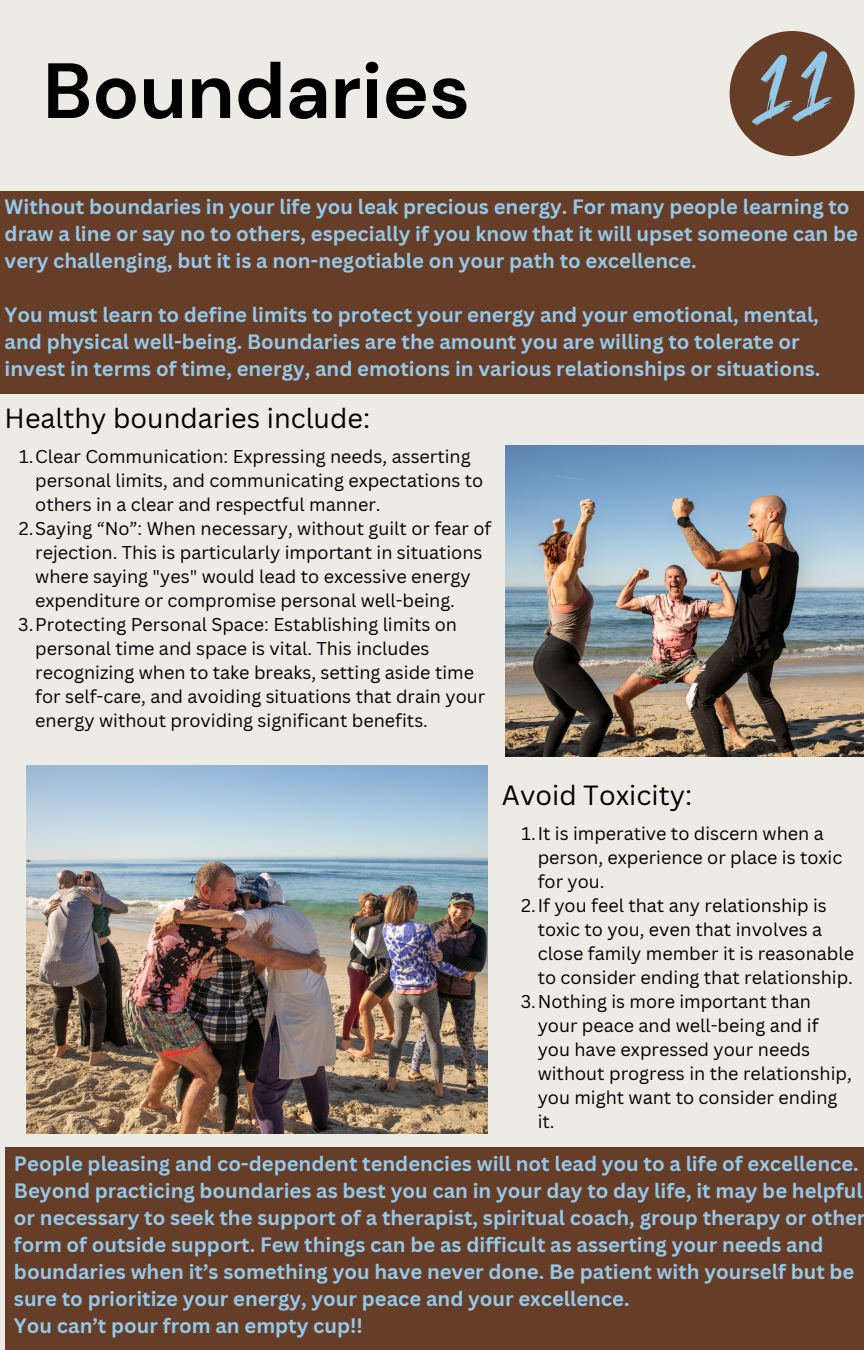
<style>
.page{position:relative;width:864px;height:1350px;background:#edebe6}
.page>*{position:absolute;margin:0;border:0;box-sizing:border-box;transform-origin:0 0}
.t1{font:700 78.08px "DM Sans";color:#000}
.t2{font:27px "Canva Sans";color:#000}
.t3{font:700 20.25px/27px "Canva Sans";color:#94c8e9}
.t4{font:18px/24.1px "Canva Sans";color:#000}
</style>
<div class="page">
<div style="left:730px;top:31px;width:125px;height:125px;background:#663d27;border-radius:50%"></div>
<svg style="left:752px;top:51px;width:80px;height:75px"></svg>
<img style="left:506px;top:446px;width:357px;height:310px">
<div style="left:0;top:191px;width:864px;height:202px;background:#663d27"></div>
<img style="left:27px;top:766px;width:461px;height:367px">
<div style="left:5px;top:1147px;width:859px;height:202px;background:#663d27"></div>
<p class="t1" style="left:43px;top:41px;width:429px">Boundaries</p>
<p class="t3" style="left:5px;top:193px;width:855px">Without boundaries in your life you leak precious energy. For many people learning to draw a line or say no to others, especially if you know that it will upset someone can be very challenging, but it is a non-negotiable on your path to excellence.</p>
<p class="t3" style="left:5px;top:301px;width:817px">You must learn to define limits to protect your energy and your emotional, mental, and physical well-being. Boundaries are the amount you are willing to tolerate or invest in terms of time, energy, and emotions in various relationships or situations.</p>
<p class="t2" style="left:5px;top:400px;width:367px">Healthy boundaries include:</p>
<p class="t4" style="left:35px;top:444px;width:450px;text-indent:-16px">1.Clear Communication: Expressing needs, asserting personal limits, and communicating expectations to others in a clear and respectful manner.</p>
<p class="t4" style="left:35px;top:516px;width:458px;text-indent:-16px">2.Saying “No”: When necessary, without guilt or fear of rejection. This is particularly important in situations where saying "yes" would lead to excessive energy expenditure or compromise personal well-being.</p>
<p class="t4" style="left:35px;top:612px;width:452px;text-indent:-17px">3.Protecting Personal Space: Establishing limits on personal time and space is vital. This includes recognizing when to take breaks, setting aside time for self-care, and avoiding situations that drain your energy without providing significant benefits.</p>
<p class="t2" style="left:502px;top:776px;width:192px">Avoid Toxicity:</p>
<p class="t4" style="left:538px;top:821px;width:306px;text-indent:-16px">1.It is imperative to discern when a person, experience or place is toxic for you.</p>
<p class="t4" style="left:538px;top:893px;width:318px;text-indent:-16px">2.If you feel that any relationship is toxic to you, even that involves a close family member it is reasonable to consider ending that relationship.</p>
<p class="t4" style="left:538px;top:989px;width:316px;text-indent:-17px">3.Nothing is more important than your peace and well-being and if you have expressed your needs without progress in the relationship, you might want to consider ending it.</p>
<p class="t3" style="left:14px;top:1149px;width:853px">People pleasing and co-dependent tendencies will not lead you to a life of excellence.<br>Beyond practicing boundaries as best you can in your day to day life, it may be helpful or necessary to seek the support of a therapist, spiritual coach, group therapy or other form of outside support. Few things can be as difficult as asserting your needs and boundaries when it’s something you have never done. Be patient with yourself but be sure to prioritize your energy, your peace and your excellence.</p>
<p class="t3" style="left:14px;top:1311px;width:350px">You can’t pour from an empty cup!!</p>
</div>
